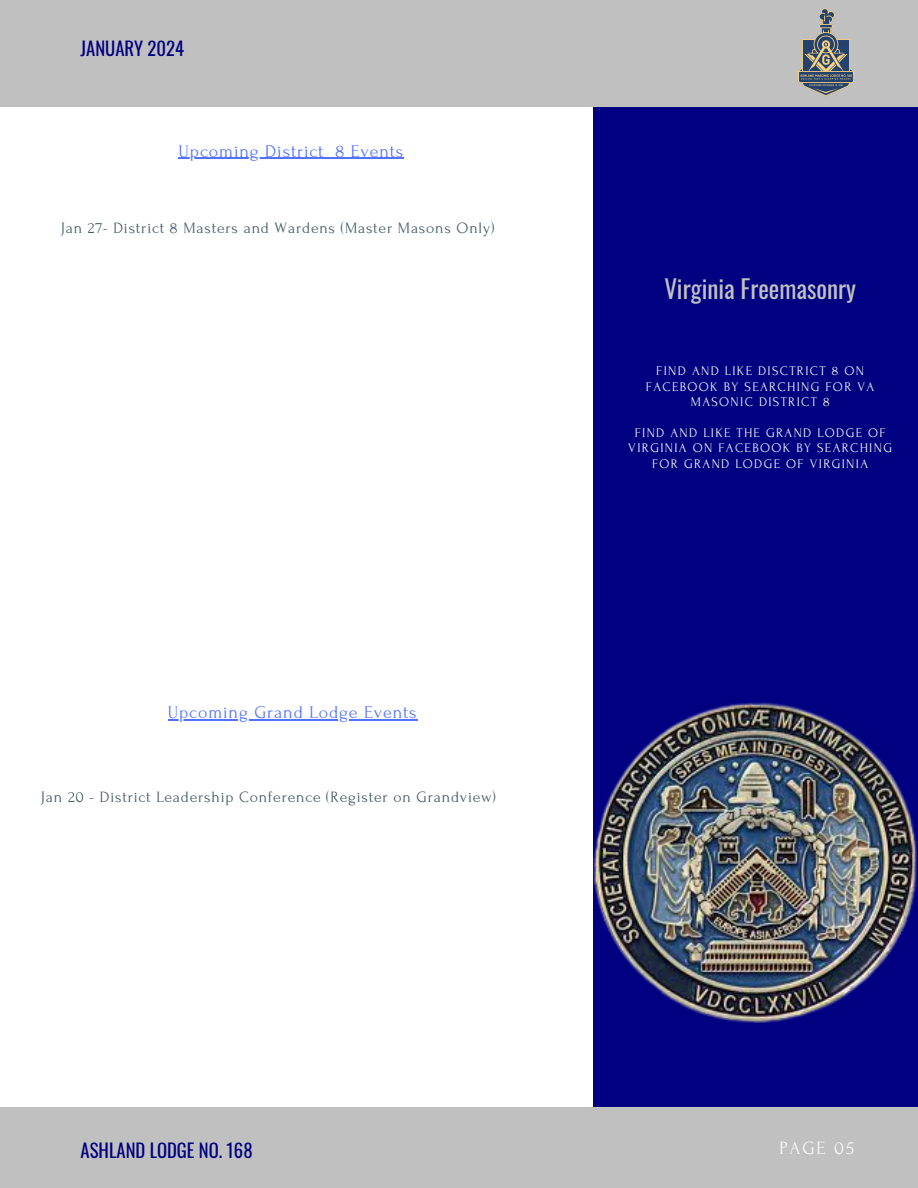
<style>
.page{position:relative;width:918px;height:1188px;background:#fff}
.page>*{position:absolute;margin:0;border:0;box-sizing:border-box;transform-origin:0 0}
.t1{font:25.05px "Oswald";color:#c0c0c0}
.t2{font:18.75px "Oswald";color:#000080}
.t3{font:18.6px "Forum";letter-spacing:.1em;color:#fafafa}
.t4{font:18px "Forum";letter-spacing:.05em;color:#5271ff}
.t5{font:15.75px "Forum";letter-spacing:.05em;color:#435967}
.t6{font:13.2px/15.5px "Forum";letter-spacing:.1em;color:#fafafa;text-align:center}
</style>
<div class="page">
<div style="left:594px;top:104px;width:324px;height:1004px;background:#000080"></div>
<div style="left:0;top:1107px;width:918px;height:81px;background:#c0c0c0"></div>
<img style="left:594px;top:703px;width:323px;height:319px">
<hr style="left:179px;top:158px;width:145px;height:1px;background:#5271ff">
<hr style="left:335px;top:158px;width:69px;height:1px;background:#5271ff">
<hr style="left:168px;top:719px;width:250px;height:1px;background:#5271ff">
<div style="left:0;top:0;width:918px;height:105px;background:#c0c0c0"></div>
<img style="left:737px;top:8px;width:179px;height:99px">
<p class="t2" style="left:81px;top:34px;width:105px">JANUARY 2024</p>
<p class="t4" style="left:179px;top:141px;width:226px">Upcoming District 8 Events</p>
<p class="t5" style="left:61px;top:219px;width:435px">Jan 27- District 8 Masters and Wardens (Master Masons Only)</p>
<p class="t4" style="left:168px;top:703px;width:250px">Upcoming Grand Lodge Events</p>
<p class="t5" style="left:41px;top:789px;width:457px">Jan 20 - District Leadership Conference (Register on Grandview)</p>
<p class="t1" style="left:664px;top:269px;width:193px">Virginia Freemasonry</p>
<p class="t6" style="left:646px;top:364px;width:230px">FIND AND LIKE DISCTRICT 8 ON<br>FACEBOOK BY SEARCHING FOR VA<br>MASONIC DISTRICT 8</p>
<p class="t6" style="left:628px;top:425px;width:265px">FIND AND LIKE THE GRAND LODGE OF<br>VIRGINIA ON FACEBOOK BY SEARCHING<br>FOR GRAND LODGE OF VIRGINIA</p>
<p class="t2" style="left:81px;top:1136px;width:174px">ASHLAND LODGE NO. 168</p>
<p class="t3" style="left:779px;top:1138px;width:76px">PAGE 05</p>
</div>
